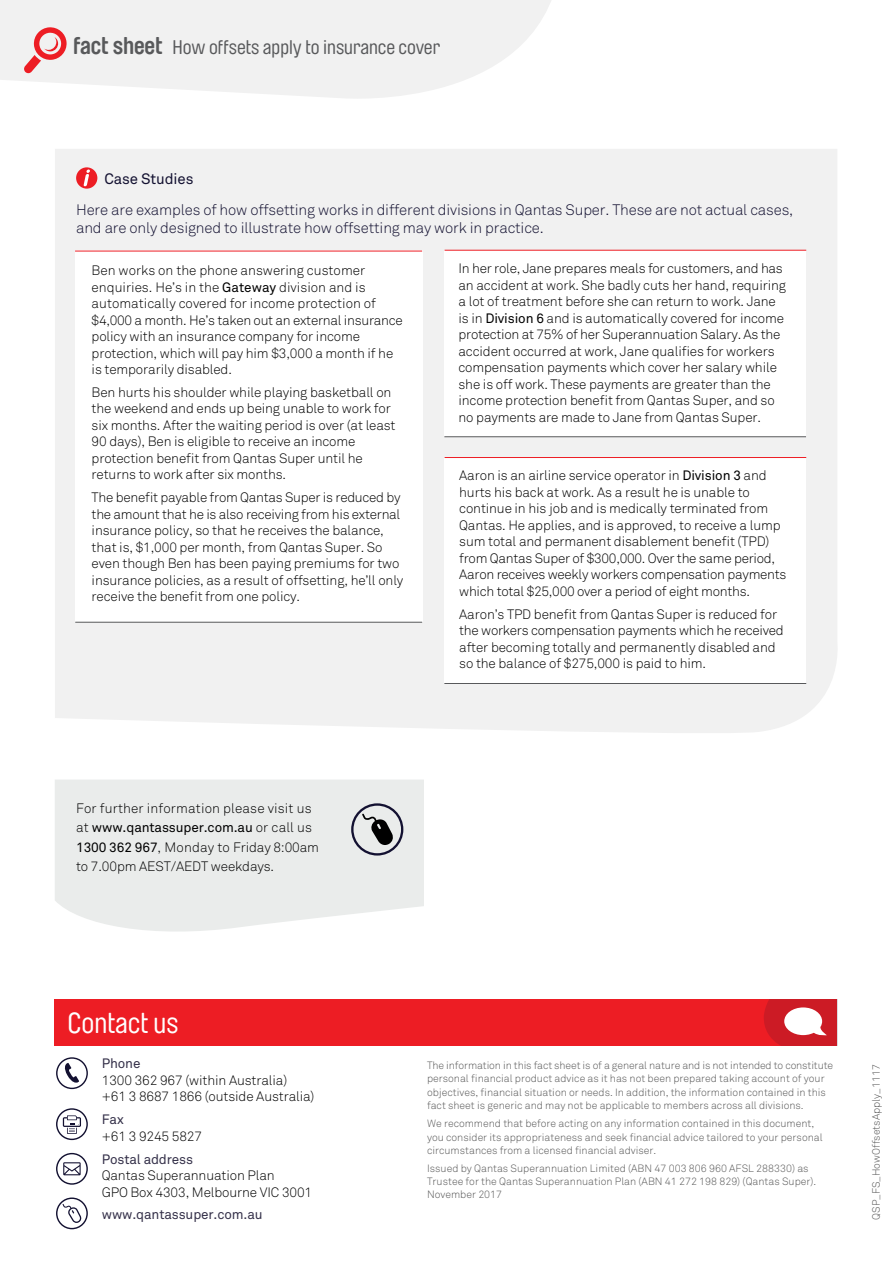
<style>
.page{position:relative;width:893px;height:1263px;background:#fff}
.page>*{position:absolute;margin:0;border:0;box-sizing:border-box;transform-origin:0 0}
.t1{font:28.5px "Brauer Neue Std";color:#fff}
.t2{font:19.5px "Brauer Neue Std";color:#58595b}
.t3{font:15px/18px "Akkurat Light Pro";letter-spacing:-.01em;color:#131131}
.t4{font:15px "Akkurat Pro";letter-spacing:-.01em;color:#131131}
.t5{font:13.5px/16.5px "Akkurat Light Pro";letter-spacing:-.01em;color:#000}
.t6{font:13.5px "Akkurat Pro";letter-spacing:-.01em;color:#35314a}
.t7{font:13.5px "Akkurat Light Pro";letter-spacing:.01em;color:#000}
.t8{font:13.5px "Akkurat Std";letter-spacing:-.01em;color:#000}
.t9{font:10.5px/13.5px "Akkurat Light Pro";color:#575757}
.s1{font-weight:700;font-size:24px}
.s2{font-family:"Akkurat Pro"}
.s3{font-family:"Akkurat Light Pro"}
.s4{font-family:"Akkurat Std"}
</style>
<div class="page">
<svg style="left:0;top:0;width:551px;height:99px;fill:#f1f1f1"></svg>
<svg style="left:24px;top:27px;width:43px;height:46px"></svg>
<div style="left:54px;top:999px;width:783px;height:47px;background:#ed1d24"></div>
<svg style="left:56px;top:1057px;width:32px;height:32px"></svg>
<svg style="left:56px;top:1108px;width:32px;height:32px"></svg>
<svg style="left:56px;top:1153px;width:32px;height:32px"></svg>
<svg style="left:56px;top:1197px;width:32px;height:32px"></svg>
<svg style="left:764px;top:999px;width:73px;height:47px;background:#da545b"></svg>
<div style="left:55px;top:149px;width:782px;height:584px;background:#f1f1f1"></div>
<div style="left:444px;top:457px;width:362px;height:227px;background:#fff"></div>
<hr style="left:445px;top:457px;width:361px;height:1px;background:#ed1d24">
<hr style="left:444px;top:683px;width:362px;height:1px;background:#58595b">
<div style="left:76px;top:167px;width:21px;height:22px;background:#ed1d24;border-radius:50%"></div>
<svg style="left:84px;top:169px;width:6px;height:17px"></svg>
<div style="left:75px;top:251px;width:347px;height:371px;background:#fff"></div>
<hr style="left:75px;top:251px;width:347px;height:1px;background:#ed1d24">
<hr style="left:75px;top:622px;width:347px;height:1px;background:#58595b">
<svg style="left:55px;top:780px;width:369px;height:152px;background:#ebedec"></svg>
<div style="left:444px;top:250px;width:362px;height:187px;background:#fff"></div>
<hr style="left:445px;top:250px;width:361px;height:1px;background:#ed1d24">
<hr style="left:444px;top:436px;width:362px;height:1px;background:#58595b">
<svg style="left:351px;top:803px;width:52px;height:52px;background:#aaacaf"></svg>
<h2 class="t2" style="left:73px;top:36px;width:369px"><span class="s1">fact sheet</span> How offsets apply to insurance cover</h2>
<p class="t4" style="left:105px;top:170px;width:90px">Case Studies</p>
<p class="t3" style="left:76px;top:201px;width:719px">Here are examples of how offsetting works in different divisions in Qantas Super. These are not actual cases, and are only designed to illustrate how offsetting may work in practice.</p>
<p class="t5" style="left:92px;top:262px;width:313px">Ben works on the phone answering customer enquiries. He’s in the <span class="s2">Gateway</span> division and is automatically covered for income protection of $4,000 a month. He’s taken out an external insurance policy with an insurance company for income protection, which will pay him $3,000 a month if he is temporarily disabled.</p>
<p class="t5" style="left:92px;top:384px;width:305px">Ben hurts his shoulder while playing basketball on the weekend and ends up being unable to work for six months. After the waiting period is over (at least 90 days), Ben is eligible to receive an income protection benefit from Qantas Super until he returns to work after six months.</p>
<p class="t5" style="left:92px;top:490px;width:313px">The benefit payable from Qantas Super is reduced by the amount that he is also receiving from his external insurance policy, so that he receives the balance, that is, $1,000 per month, from Qantas Super. So even though Ben has been paying premiums for two insurance policies, as a result of offsetting, he’ll only receive the benefit from one policy.</p>
<p class="t7" style="left:76px;top:800px;width:237px">For further information please visit us</p>
<p class="t8" style="left:76px;top:820px;width:238px"><span class="s3">at</span> www.qantassuper.com.au <span class="s3">or call us</span></p>
<p class="t5" style="left:76px;top:837px;width:244px;line-height:19.5px"><span class="s4">1300 362 967</span>, Monday to Friday 8:00am to 7.00pm AEST/AEDT weekdays.</p>
<p class="t5" style="left:459px;top:260px;width:329px">In her role, Jane prepares meals for customers, and has an accident at work. She badly cuts her hand, requiring a lot of treatment before she can return to work. Jane is in <span class="s2">Division 6</span> and is automatically covered for income protection at 75% of her Superannuation Salary. As the accident occurred at work, Jane qualifies for workers compensation payments which cover her salary while she is off work. These payments are greater than the income protection benefit from Qantas Super, and so no payments are made to Jane from Qantas Super.</p>
<p class="t5" style="left:459px;top:468px;width:329px">Aaron is an airline service operator in <span class="s2">Division 3</span> and hurts his back at work. As a result he is unable to continue in his job and is medically terminated from Qantas. He applies, and is approved, to receive a lump sum total and permanent disablement benefit (TPD) from Qantas Super of $300,000. Over the same period, Aaron receives weekly workers compensation payments which total $25,000 over a period of eight months.</p>
<p class="t5" style="left:459px;top:606px;width:326px">Aaron’s TPD benefit from Qantas Super is reduced for the workers compensation payments which he received after becoming totally and permanently disabled and so the balance of $275,000 is paid to him.</p>
<h1 class="t1" style="left:68px;top:1007px;width:113px">Contact us</h1>
<p class="t6" style="left:102px;top:1056px;width:40px">Phone</p>
<p class="t5" style="left:102px;top:1072px;width:214px">1300 362 967 (within Australia) +61 3 8687 1866 (outside Australia)</p>
<p class="t6" style="left:102px;top:1111px;width:23px">Fax</p>
<p class="t5" style="left:102px;top:1128px;width:102px">+61 3 9245 5827</p>
<p class="t6" style="left:102px;top:1151px;width:93px">Postal address</p>
<p class="t5" style="left:102px;top:1167px;width:212px">Qantas Superannuation Plan<br>GPO Box 4303, Melbourne VIC 3001</p>
<p class="t6" style="left:102px;top:1207px;width:162px">www.qantassuper.com.au</p>
<p class="t9" style="left:427px;top:1059px;width:408px">The information in this fact sheet is of a general nature and is not intended to constitute personal financial product advice as it has not been prepared taking account of your objectives, financial situation or needs. In addition, the information contained in this fact sheet is generic and may not be applicable to members across all divisions.</p>
<p class="t9" style="left:427px;top:1117px;width:397px">We recommend that before acting on any information contained in this document, you consider its appropriateness and seek financial advice tailored to your personal circumstances from a licensed financial adviser.</p>
<p class="t9" style="left:427px;top:1162px;width:391px">Issued by Qantas Superannuation Limited (ABN 47 003 806 960 AFSL 288330) as<br>Trustee for the Qantas Superannuation Plan (ABN 41 272 198 829) (Qantas Super).<br>November 2017</p>
<p class="t9" style="left:870px;top:1220px;width:157px;rotate:-90deg">QSP_FS_HowOffsetsApply_1117</p>
</div>
